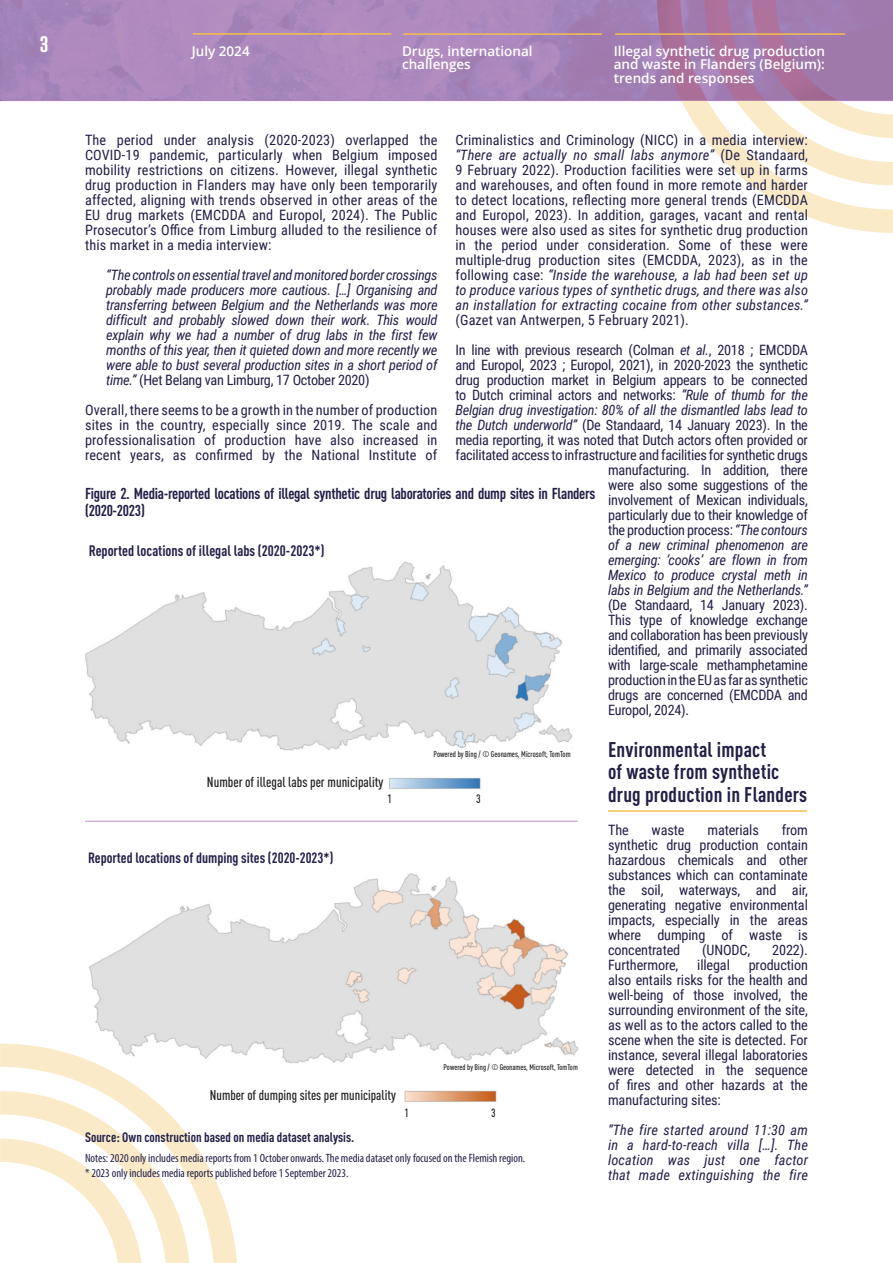
<style>
.page{position:relative;width:893px;height:1263px;background:#fff}
.page>*{position:absolute;margin:0;border:0;box-sizing:border-box;transform-origin:0 0}
.t1{font:600 22.5px "Tungsten";color:#fff}
.t2{font:700 condensed 21px/22.5px "DIN Pro";letter-spacing:.01em;color:#221f47}
.t3{font:700 condensed 15.6px/16.5px "DIN Pro";letter-spacing:-.02em;color:#221f47}
.t4{font:15px "DIN Pro Condensed Bold 2";color:#232047}
.t5{font:14.7px "DIN Pro Condensed Bold 2";color:#232047}
.t6{font:14.25px/15px "Roboto Condensed";letter-spacing:-.02em;color:#221f47;text-align:justify}
.t7{font:italic 14.25px/15px "Roboto Condensed";letter-spacing:.005em;color:#221f47;text-align:justify}
.t8{font:14.25px "Roboto Condensed Regular 2";letter-spacing:-.01em;color:#221f47}
.t9{font:14.25px/15px "Roboto Condensed Italic 2";letter-spacing:.01em;color:#221f47}
.t10{font:500 condensed 14.25px "DIN Pro";color:#1d1e1f}
.t11{font:500 condensed 13.95px "DIN Pro";color:#1d1e1f}
.t12{font:600 13.5px/13.5px "Open Sans";color:#fff}
.t13{font:700 condensed 13.5px "DIN Pro";color:#221f47}
.t14{font:condensed 12px/14.1px "Myriad Pro";color:#221f47}
.t15{font:500 condensed 12px "DIN Pro";color:#1d1e1f}
.t16{font:500 condensed 11.7px "DIN Pro";color:#1d1e1f}
.t17{font:500 condensed 8.25px "DIN Pro";color:#1d1e1f}
.t18{font:500 condensed 8.1px "DIN Pro";color:#1d1e1f}
.s1{font-style:normal}
.s2{font-style:italic}
</style>
<div class="page">
<svg style="left:0;top:0;width:657px;height:101px;background:#a986bc"></svg>
<img style="left:657px;top:0;width:24px;height:101px">
<svg style="left:681px;top:0;width:212px;height:233px"></svg>
<img style="left:704px;top:0;width:61px;height:101px">
<hr style="left:193px;top:33px;width:198px;height:2px;background:#f5be4d">
<hr style="left:403px;top:33px;width:199px;height:2px;background:#f5be4d">
<hr style="left:615px;top:33px;width:230px;height:2px;background:#f5be4d">
<hr style="left:608px;top:810px;width:199px;height:2px;background:#f5be4d">
<img style="left:85px;top:561px;width:488px;height:228px">
<img style="left:88px;top:873px;width:491px;height:229px">
<hr style="left:85px;top:821px;width:493px;height:1px;background:#b98dbf">
<svg style="left:190px;top:1043px;width:48px;height:220px"></svg>
<svg style="left:0;top:1043px;width:190px;height:220px"></svg>
<h1 class="t1" style="left:40px;top:33px;width:10px">3</h1>
<p class="t12" style="left:192px;top:44px;width:59px">July 2024</p>
<p class="t12" style="left:402px;top:44px;width:132px">Drugs, international challenges</p>
<p class="t12" style="left:614px;top:44px;width:213px;text-align:justify">Illegal synthetic drug production and waste in Flanders (Belgium): trends and responses</p>
<p class="t6" style="left:85px;top:132px;width:354px">The period under analysis (2020-2023) overlapped the COVID-19 pandemic, particularly when Belgium imposed mobility restrictions on citizens. However, illegal synthetic drug production in Flanders may have only been temporarily affected, aligning with trends observed in other areas of the EU drug markets (EMCDDA and Europol, 2024). The Public Prosecutor’s Office from Limburg alluded to the resilience of this market in a media interview:</p>
<p class="t7" style="left:106px;top:267px;width:333px">“The controls on essential travel and monitored border crossings probably made producers more cautious. […] Organising and transferring between Belgium and the Netherlands was more difficult and probably slowed down their work. This would explain why we had a number of drug labs in the first few months of this year, then it quieted down and more recently we were able to bust several production sites in a short period of time.” <span class="s1">(Het Belang van Limburg, 17 October 2020)</span></p>
<p class="t6" style="left:85px;top:402px;width:354px">Overall, there seems to be a growth in the number of production sites in the country, especially since 2019. The scale and professionalisation of production have also increased in recent years, as confirmed by the National Institute of</p>
<p class="t6" style="left:455px;top:132px;width:354px">Criminalistics and Criminology (NICC) in a media interview: <span class="s2">“There are actually no small labs anymore”</span> (De Standaard, 9 February 2022). Production facilities were set up in farms and warehouses, and often found in more remote and harder to detect locations, reflecting more general trends (EMCDDA and Europol, 2023). In addition, garages, vacant and rental houses were also used as sites for synthetic drug production in the period under consideration. Some of these were multiple-drug production sites (EMCDDA, 2023), as in the following case: <span class="s2">“Inside the warehouse, a lab had been set up to produce various types of synthetic drugs, and there was also an installation for extracting cocaine from other substances.”</span></p>
<p class="t6" style="left:455px;top:305px;width:354px;line-height:30px">(Gazet van Antwerpen, 5 February 2021).<br>In line with previous research (Colman <span class="s2">et al.</span>, 2018 ; EMCDDA</p>
<p class="t6" style="left:455px;top:357px;width:354px;text-align:right">and Europol, 2023 ; Europol, 2021), in 2020-2023 the synthetic drug production market in Belgium appears to be connected to Dutch criminal actors and networks: <span class="s2">“Rule of thumb for the Belgian drug investigation: 80% of all the dismantled labs lead to the Dutch underworld”</span> (De Standaard, 14 January 2023). In the media reporting, it was noted that Dutch actors often provided or facilitated access to infrastructure and facilities for synthetic drugs manufacturing. In addition, there<br>were also some suggestions of the<br>involvement of Mexican individuals,<br>particularly due to their knowledge of<br>the production process: <span class="s2">“The contours<br>of a new criminal phenomenon are<br>emerging: ‘cooks’ are flown in from<br>Mexico to produce crystal meth in<br>labs in Belgium and the Netherlands.”</span></p>
<p class="t6" style="left:608px;top:597px;width:201px">(De Standaard, 14 January 2023).<br>This type of knowledge exchange and collaboration has been previously identified, and primarily associated with large-scale methamphetamine production in the EU as far as synthetic drugs are concerned (EMCDDA and Europol, 2024).</p>
<h2 class="t2" style="left:608px;top:736px;width:201px">Environmental impact<br>of waste from synthetic drug production in Flanders</h2>
<p class="t6" style="left:608px;top:822px;width:22px">The</p>
<p class="t6" style="left:652px;top:822px;width:34px">waste</p>
<p class="t6" style="left:707px;top:822px;width:53px">materials</p>
<p class="t3" style="left:85px;top:484px;width:512px">Figure 2. Media-reported locations of illegal synthetic drug laboratories and dump sites in Flanders (2020-2023)</p>
<p class="t4" style="left:89px;top:540px;width:237px">Reported locations of illegal labs (2020-2023*)</p>
<p class="t17" style="left:434px;top:748px;width:139px">Powered by Bing / © Geonames, Microsoft, TomTom</p>
<p class="t10" style="left:207px;top:772px;width:178px">Number of illegal labs per municipality</p>
<p class="t15" style="left:388px;top:790px;width:6px">1</p>
<p class="t15" style="left:476px;top:790px;width:6px">3</p>
<p class="t6" style="left:608px;top:822px;width:201px;text-indent:174px">from synthetic drug production contain hazardous chemicals and other substances which can contaminate the soil, waterways, and air,</p>
<p class="t8" style="left:608px;top:895px;width:201px">generating negative environmental</p>
<p class="t6" style="left:608px;top:912px;width:201px">impacts, especially in the areas where dumping of waste is concentrated</p>
<p class="t5" style="left:88px;top:847px;width:247px">Reported locations of dumping sites (2020-2023*)</p>
<p class="t6" style="left:702px;top:942px;width:50px">(UNODC,</p>
<p class="t6" style="left:772px;top:942px;width:37px">2022).</p>
<p class="t6" style="left:608px;top:957px;width:72px">Furthermore,</p>
<p class="t6" style="left:697px;top:957px;width:34px">illegal</p>
<p class="t6" style="left:749px;top:957px;width:61px">production</p>
<p class="t8" style="left:608px;top:970px;width:201px">also entails risks for the health and</p>
<p class="t6" style="left:608px;top:987px;width:201px">well-being of those involved, the surrounding environment of the site, as well as to the actors called to the scene when the site is detected. For instance, several illegal laboratories were detected in the sequence of fires and other hazards at the manufacturing sites:</p>
<p class="t9" style="left:608px;top:1122px;width:201px">“The fire started around 11:30 am in a hard-to-reach villa […]. The</p>
<p class="t7" style="left:608px;top:1152px;width:201px">location was just one factor that made extinguishing the fire</p>
<p class="t18" style="left:444px;top:1061px;width:136px">Powered by Bing / © Geonames, Microsoft, TomTom</p>
<p class="t11" style="left:210px;top:1084px;width:187px">Number of dumping sites per municipality</p>
<p class="t16" style="left:405px;top:1104px;width:6px">1</p>
<p class="t16" style="left:491px;top:1104px;width:6px">3</p>
<p class="t13" style="left:85px;top:1127px;width:271px">Source: Own construction based on media dataset analysis.</p>
<p class="t14" style="left:85px;top:1151px;width:442px">Notes: 2020 only includes media reports from 1 October onwards. The media dataset only focused on the Flemish region. * 2023 only includes media reports published before 1 September 2023.</p>
</div>
